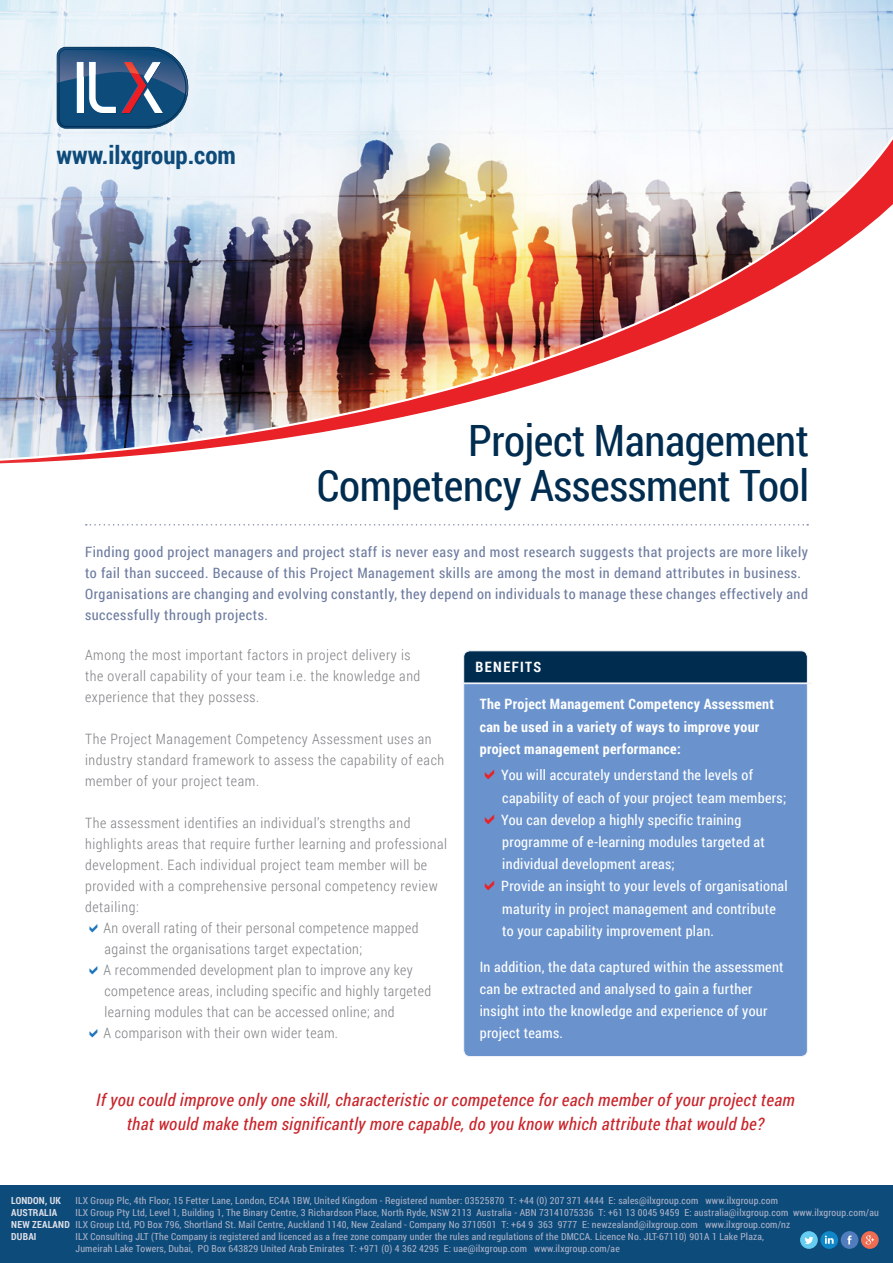
<style>
.page{position:relative;width:893px;height:1263px;background:#fff}
.page>*{position:absolute;margin:0;border:0;box-sizing:border-box;transform-origin:0 0}
.t1{font:43.2px/45px "Roboto Condensed";letter-spacing:-.01em;color:#002c50;text-align:right}
.t2{font:700 24.9px "Roboto Condensed";color:#0e4b7a}
.t3{font:italic 17.25px/24px "Roboto Condensed";letter-spacing:.02em;color:#c9252c;text-align:center}
.t4{font:300 14.25px/21px "Roboto Condensed";letter-spacing:.04em;color:#808285}
.t5{font:14.25px/22.2px "Roboto Condensed";letter-spacing:.02em;color:#fff}
.t6{font:14.25px/21px "Roboto Condensed";letter-spacing:.04em;color:#6e7ca0}
.t7{font:700 14.25px/22.2px "Roboto Condensed";letter-spacing:.02em;color:#fff}
.t8{font:700 14.25px "Roboto Condensed";letter-spacing:.1em;color:#fff}
.t9{font:9.75px/12px "Roboto Condensed";letter-spacing:.02em;color:#abb1c7}
.t10{font:700 9.75px/12px "Roboto Condensed";letter-spacing:.02em;color:#dedfe7}
</style>
<div class="page">
<div style="left:463px;top:684px;width:345px;height:373px;background:#6a93cd"></div>
<svg style="left:463px;top:650px;width:345px;height:33px;background:#0f385a"></svg>
<svg style="left:86px;top:524px;width:722px;height:1px"></svg>
<hr style="left:462px;top:683px;width:350px;height:1px;background:#f3f4fa">
<div style="left:0;top:1185px;width:893px;height:78px;background:#0d4b7a"></div>
<div style="left:800px;top:1231px;width:18px;height:18px;background:#65cdf0;border-radius:50%"></div>
<svg style="left:805px;top:1237px;width:8px;height:7px"></svg>
<div style="left:841px;top:1231px;width:17px;height:18px;background:#517cbe;border-radius:50%"></div>
<svg style="left:847px;top:1235px;width:5px;height:9px"></svg>
<svg style="left:861px;top:1231px;width:18px;height:18px"></svg>
<svg style="left:866px;top:1235px;width:8px;height:9px"></svg>
<div style="left:820px;top:1231px;width:18px;height:18px;background:#0f87c9;border-radius:50%"></div>
<svg style="left:825px;top:1235px;width:9px;height:9px"></svg>
<img style="left:443px;top:0;width:450px;height:408px">
<img style="left:0;top:0;width:443px;height:464px">
<svg style="left:57px;top:47px;width:132px;height:82px;background:#486b8f"></svg>
<svg style="left:485px;top:770px;width:9px;height:10px"></svg>
<svg style="left:485px;top:814px;width:9px;height:10px"></svg>
<svg style="left:485px;top:881px;width:9px;height:10px"></svg>
<h2 class="t2" style="left:57px;top:138px;width:181px">www.ilxgroup.com</h2>
<h1 class="t1" style="left:317px;top:417px;width:494px">Project Management<br>Competency Assessment Tool</h1>
<p class="t6" style="left:85px;top:541px;width:724px">Finding good project managers and project staff is never easy and most research suggests that projects are more likely to fail than succeed. Because of this Project Management skills are among the most in demand attributes in business.<br>Organisations are changing and evolving constantly, they depend on individuals to manage these changes effectively and successfully through projects.</p>
<p class="t4" style="left:85px;top:644px;width:337px">Among the most important factors in project delivery is the overall capability of your team i.e. the knowledge and experience that they possess.</p>
<p class="t4" style="left:85px;top:728px;width:361px">The Project Management Competency Assessment uses an industry standard framework to assess the capability of each member of your project team.</p>
<p class="t4" style="left:85px;top:812px;width:327px">The assessment identifies an individual’s strengths and</p>
<p class="t4" style="left:85px;top:833px;width:363px">highlights areas that require further learning and professional</p>
<p class="t4" style="left:85px;top:854px;width:344px">development. Each individual project team member will be</p>
<p class="t4" style="left:85px;top:875px;width:354px">provided with a comprehensive personal competency review</p>
<p class="t4" style="left:85px;top:896px;width:55px">detailing:</p>
<p class="t4" style="left:103px;top:917px;width:317px">An overall rating of their personal competence mapped</p>
<p class="t4" style="left:105px;top:938px;width:259px">against the organisations target expectation;</p>
<p class="t4" style="left:103px;top:959px;width:311px">A recommended development plan to improve any key</p>
<p class="t4" style="left:105px;top:980px;width:328px">competence areas, including specific and highly targeted</p>
<p class="t4" style="left:105px;top:1001px;width:292px">learning modules that can be accessed online; and</p>
<p class="t4" style="left:103px;top:1022px;width:236px">A comparison with their own wider team.</p>
<p class="t8" style="left:476px;top:657px;width:67px">BENEFITS</p>
<p class="t7" style="left:480px;top:693px;width:296px">The Project Management Competency Assessment can be used in a variety of ways to improve your project management performance:</p>
<p class="t5" style="left:501px;top:764px;width:288px">You will accurately understand the levels of capability of each of your project team members; You can develop a highly specific training programme of e-learning modules targeted at individual development areas;<br>Provide an insight to your levels of organisational maturity in project management and contribute to your capability improvement plan.</p>
<p class="t5" style="left:480px;top:955px;width:305px">In addition, the data captured within the assessment can be extracted and analysed to gain a further insight into the knowledge and experience of your project teams.</p>
<p class="t3" style="left:96px;top:1087px;width:700px">If you could improve only one skill, characteristic or competence for each member of your project team that would make them significantly more capable, do you know which attribute that would be?</p>
<p class="t9" style="left:75px;top:1194px;width:805px">ILX Group Plc, 4th Floor, 15 Fetter Lane, London, EC4A 1BW, United Kingdom - Registered number: 03525870 T: +44 (0) 207 371 4444 E: sales@ilxgroup.com www.ilxgroup.com<br>ILX Group Pty Ltd, Level 1, Building 1, The Binary Centre, 3 Richardson Place, North Ryde, NSW 2113 Australia - ABN 73141075336 T: +61 13 0045 9459 E: australia@ilxgroup.com www.ilxgroup.com/au ILX Group Ltd, PO Box 796, Shortland St. Mail Centre, Auckland 1140, New Zealand - Company No 3710501 T: +64 9 363 9777 E: newzealand@ilxgroup.com www.ilxgroup.com/nz<br>ILX Consulting JLT (The Company is registered and licenced as a free zone company under the rules and regulations of the DMCCA. Licence No. JLT-67110) 901A 1 Lake Plaza,<br>Jumeirah Lake Towers, Dubai, PO Box 643829 United Arab Emirates T: +971 (0) 4 362 4295 E: uae@ilxgroup.com www.ilxgroup.com/ae</p>
<p class="t10" style="left:11px;top:1194px;width:60px">LONDON, UK<br>AUSTRALIA<br>NEW ZEALAND<br>DUBAI</p>
</div>
